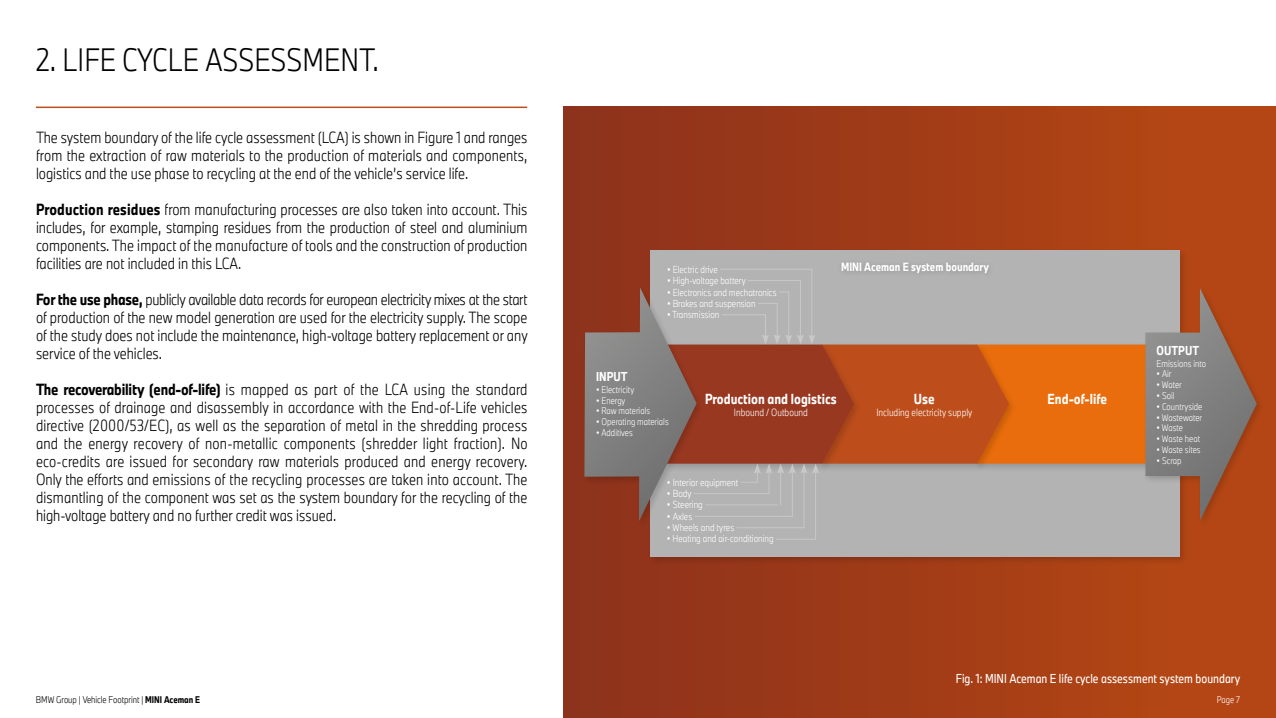
<style>
.page{position:relative;width:1276px;height:718px;background:#fff}
.page>*{position:absolute;margin:0;border:0;box-sizing:border-box;transform-origin:0 0}
.t1{font:300 30px "BMW Group TN Condensed Pro";color:#000}
.t2{font:300 15px/18px "BMW Group TN Condensed Pro";color:#000;text-align:justify}
.t3{font:700 13.5px "BMW Group TN Condensed";color:#fff}
.t4{font:12px "BMW Group TN Condensed Pro";color:#fff}
.t5{font:700 12px "BMW Group TN Condensed Pro";color:#fff}
.t6{font:700 11.1px "BMW Group TN Condensed Pro";color:#fff}
.t7{font:300 9.75px "BMW Group TN Condensed";color:#fff}
.t8{font:300 9.45px "BMW Group TN Condensed Pro";color:#fff}
.t9{font:300 9px "BMW Group TN Condensed Pro";color:#fff}
.t10{font:300 9px "BMW Group TN Condensed Pro";color:#000}
.s1{font-weight:700}
</style>
<div class="page">
<div style="left:563px;top:107px;width:713px;height:611px;background:linear-gradient(to right,#8c311c,#b74813)"></div>
<hr style="left:36px;top:106px;width:491px;height:2px;background:#bd4e1c">
<div style="left:647px;top:248px;width:541px;height:317px;background:#000;opacity:.15"></div>
<div style="left:650px;top:251px;width:529px;height:305px;background:#b3b3b3"></div>
<div style="left:836px;top:258px;width:158px;height:22px;background:#afafaf"></div>
<div style="left:1142px;top:286px;width:122px;height:242px;background:#000;opacity:.15"></div>
<div style="left:581px;top:286px;width:123px;height:242px;background:#000;opacity:.15"></div>
<hr style="left:737px;top:527px;width:67px;height:1px;background:#c9c7c7">
<hr style="left:776px;top:538px;width:39px;height:1px;background:#c9c7c7">
<hr style="left:803px;top:471px;width:1px;height:56px;background:#c9c7c7">
<hr style="left:815px;top:471px;width:1px;height:68px;background:#c9c7c7">
<hr style="left:748px;top:280px;width:52px;height:1px;background:#c9c7c7">
<hr style="left:800px;top:280px;width:1px;height:57px;background:#c9c7c7">
<hr style="left:811px;top:269px;width:1px;height:68px;background:#c9c7c7">
<svg style="left:584px;top:287px;width:672px;height:234px"></svg>
<hr style="left:720px;top:269px;width:91px;height:1px;background:#c9c7c7">
<h1 class="t1" style="left:36px;top:38px;width:344px">2. LIFE CYCLE ASSESSMENT.</h1>
<p class="t2" style="left:36px;top:127px;width:493px">The system boundary of the life cycle assessment (LCA) is shown in Figure 1 and ranges from the extraction of raw materials to the production of materials and components, logistics and the use phase to recycling at the end of the vehicle’s service life.</p>
<p class="t2" style="left:36px;top:199px;width:493px"><span class="s1">Production residues</span> from manufacturing processes are also taken into account. This includes, for example, stamping residues from the production of steel and aluminium components. The impact of the manufacture of tools and the construction of production facilities are not included in this LCA.</p>
<p class="t2" style="left:36px;top:289px;width:493px"><span class="s1">For the use phase,</span> publicly available data records for european electricity mixes at the start of production of the new model generation are used for the electricity supply. The scope of the study does not include the maintenance, high-voltage battery replacement or any service of the vehicles.</p>
<p class="t2" style="left:36px;top:379px;width:493px"><span class="s1">The recoverability (end-of-life)</span> is mapped as part of the LCA using the standard processes of drainage and disassembly in accordance with the End-of-Life vehicles directive (2000/53/EC), as well as the separation of metal in the shredding process and the energy recovery of non-metallic components (shredder light fraction). No eco-credits are issued for secondary raw materials produced and energy recovery.<br>Only the efforts and emissions of the recycling processes are taken into account. The dismantling of the component was set as the system boundary for the recycling of the high-voltage battery and no further credit was issued.</p>
<p class="t8" style="left:667px;top:262px;width:52px">• Electric drive</p>
<p class="t8" style="left:667px;top:274px;width:80px">• High-voltage battery</p>
<p class="t8" style="left:667px;top:285px;width:111px">• Electronics and mechatronics</p>
<p class="t8" style="left:667px;top:296px;width:90px">• Brakes and suspension</p>
<p class="t8" style="left:667px;top:308px;width:54px">• Transmission</p>
<p class="t6" style="left:841px;top:259px;width:150px">MINI Aceman E system boundary</p>
<p class="t5" style="left:596px;top:367px;width:33px">INPUT</p>
<p class="t9" style="left:596px;top:383px;width:40px">• Electricity</p>
<p class="t9" style="left:596px;top:393px;width:31px">• Energy</p>
<p class="t9" style="left:596px;top:404px;width:55px">• Raw materials</p>
<p class="t9" style="left:596px;top:415px;width:74px">• Operating materials</p>
<p class="t9" style="left:596px;top:426px;width:38px">• Additives</p>
<p class="t3" style="left:705px;top:388px;width:133px">Production and logistics</p>
<p class="t7" style="left:734px;top:405px;width:76px">Inbound / Outbound</p>
<p class="t8" style="left:667px;top:475px;width:73px">• Interior equipment</p>
<p class="t8" style="left:667px;top:486px;width:26px">• Body</p>
<p class="t8" style="left:667px;top:498px;width:37px">• Steering</p>
<p class="t8" style="left:667px;top:509px;width:27px">• Axles</p>
<p class="t8" style="left:667px;top:521px;width:69px">• Wheels and tyres</p>
<p class="t8" style="left:667px;top:532px;width:108px">• Heating and air-conditioning</p>
<p class="t3" style="left:914px;top:388px;width:22px">Use</p>
<p class="t7" style="left:876px;top:405px;width:97px">Including electricity supply</p>
<p class="t3" style="left:1047px;top:388px;width:61px">End-of-life</p>
<p class="t5" style="left:1156px;top:341px;width:44px">OUTPUT</p>
<p class="t9" style="left:1156px;top:357px;width:51px">Emissions into</p>
<p class="t9" style="left:1156px;top:367px;width:16px">• Air</p>
<p class="t9" style="left:1156px;top:378px;width:27px">• Water</p>
<p class="t9" style="left:1156px;top:389px;width:19px">• Soil</p>
<p class="t9" style="left:1156px;top:400px;width:47px">• Countryside</p>
<p class="t9" style="left:1156px;top:411px;width:47px">• Wastewater</p>
<p class="t9" style="left:1156px;top:421px;width:28px">• Waste</p>
<p class="t9" style="left:1156px;top:432px;width:45px">• Waste heat</p>
<p class="t9" style="left:1156px;top:443px;width:46px">• Waste sites</p>
<p class="t9" style="left:1156px;top:454px;width:26px">• Scrap</p>
<p class="t4" style="left:956px;top:669px;width:286px">Fig. 1: MINI Aceman E life cycle assessment system boundary</p>
<p class="t10" style="left:36px;top:693px;width:166px">BMW Group | Vehicle Footprint | <span class="s1">MINI Aceman E</span></p>
<p class="t9" style="left:1216px;top:693px;width:25px">Page 7</p>
</div>
